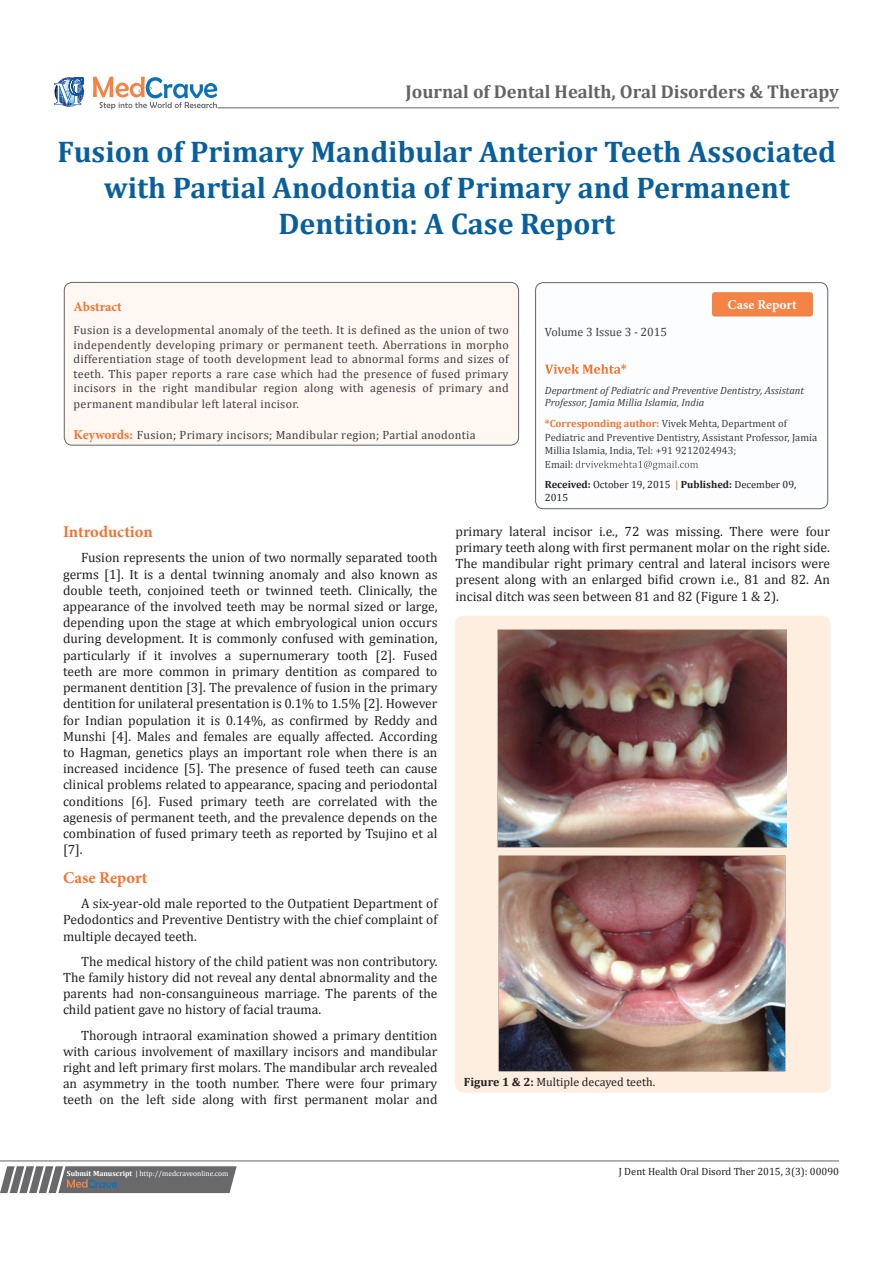
<style>
.page{position:relative;width:893px;height:1263px;background:#fff}
.page>*{position:absolute;margin:0;border:0;box-sizing:border-box;transform-origin:0 0}
.t1{font:700 30px/36px "Cambria";color:#085f9c;text-align:center}
.t2{font:700 18.6px "Cambria";color:#636366}
.List_Paragraph{font:700 16.5px "Minion Pro";color:#f37331}
.List_Paragraph-2{font:13.5px/16.2px "Cambria";color:#231f20;text-align:justify}
.t3{font:700 13.5px "Minion Pro";letter-spacing:.005em;color:#fff}
.t4{font:700 13.5px "Minion Pro";color:#f37331}
.t5{font:12px/14.4px "Cambria";letter-spacing:.025em;color:#3e3e3f;text-align:justify}
.t6{font:12px "Cambria";color:#231f20}
.t7{font:12px "Cambria";color:#3e3e3f}
.t8{font:10.5px/13.5px "Cambria";color:#3e3e3f}
.t9{font:10.5px/12.6px "Cambria";color:#231f20}
.t10{font:italic 10.5px/12.6px "Cambria";color:#3e3e3f}
.t11{font:7.5px "Cambria";color:#fff}
.s1{font-family:"Minion Pro";font-weight:700;font-size:13.5px;color:#f37331}
.s2{font-weight:700;color:#f37331}
.s3{font-weight:700}
.s4{font-weight:700;color:#f58345}
</style>
<div class="page">
<svg style="left:54px;top:77px;width:30px;height:30px"></svg>
<svg style="left:93px;top:77px;width:124px;height:32px"></svg>
<div style="left:536px;top:283px;width:292px;height:226px;background:#fbfdfe;border-radius:8px"></div>
<svg style="left:545px;top:364px;width:81px;height:10px"></svg>
<svg style="left:576px;top:460px;width:122px;height:10px"></svg>
<div style="left:535px;top:282px;width:293px;height:227px;border:1px solid #626465;border-radius:8px"></div>
<svg style="left:0;top:1166px;width:237px;height:27px;background:#78787a"></svg>
<hr style="left:0;top:1161px;width:839px;height:1px;background:#626465">
<div style="left:455px;top:616px;width:375px;height:477px;background:#feeee0;border-radius:9px"></div>
<img style="left:497px;top:629px;width:290px;height:218px">
<img style="left:498px;top:855px;width:287px;height:216px">
<hr style="left:218px;top:108px;width:621px;height:1px;background:#626465">
<div style="left:712px;top:292px;width:101px;height:25px;background:#f58345;border-radius:3px"></div>
<div style="left:64px;top:282px;width:455px;height:163px;background:#fef7f2;border-radius:8px"></div>
<div style="left:64px;top:282px;width:455px;height:164px;border:1px solid #626465;border-radius:8px"></div>
<p class="t2" style="left:405px;top:79px;width:435px">Journal of Dental Health, Oral Disorders &amp; Therapy</p>
<p class="t1" style="left:58px;top:132px;width:780px">Fusion of Primary Mandibular Anterior Teeth Associated with Partial Anodontia of Primary and Permanent<br>Dentition: A Case Report</p>
<p class="t4" style="left:74px;top:297px;width:50px">Abstract</p>
<p class="t3" style="left:728px;top:295px;width:71px">Case Report</p>
<p class="t5" style="left:74px;top:323px;width:437px">Fusion is a developmental anomaly of the teeth. It is defined as the union of two independently developing primary or permanent teeth. Aberrations in morpho differentiation stage of tooth development lead to abnormal forms and sizes of teeth. This paper reports a rare case which had the presence of fused primary incisors in the right mandibular region along with agenesis of primary and</p>
<p class="t5" style="left:74px;top:397px;width:227px">permanent mandibular left lateral incisor.</p>
<p class="t5" style="left:74px;top:427px;width:404px"><span class="s1">Keywords:</span> Fusion; Primary incisors; Mandibular region; Partial anodontia</p>
<p class="t7" style="left:545px;top:324px;width:124px">Volume 3 Issue 3 - 2015</p>
<p class="t10" style="left:545px;top:383px;width:261px">Department of Pediatric and Preventive Dentistry, Assistant<br>Professor, Jamia Millia Islamia, India</p>
<p class="t8" style="left:545px;top:417px;width:274px"><span class="s2">*Corresponding author:</span> Vivek Mehta, Department of<br>Pediatric and Preventive Dentistry, Assistant Professor, Jamia<br>Millia Islamia, India, Tel: +91 9212024943;</p>
<p class="t8" style="left:545px;top:457px;width:30px">Email:</p>
<p class="t9" style="left:545px;top:478px;width:253px"><span class="s3">Received:</span> October 19, 2015 <span class="s4">|</span> <span class="s3">Published:</span> December 09,<br>2015</p>
<p class="List_Paragraph" style="left:63px;top:520px;width:91px">Introduction</p>
<p class="List_Paragraph-2" style="left:63px;top:550px;width:376px;text-indent:18px">Fusion represents the union of two normally separated tooth germs [1]. It is a dental twinning anomaly and also known as double teeth, conjoined teeth or twinned teeth. Clinically, the appearance of the involved teeth may be normal sized or large, depending upon the stage at which embryological union occurs during development. It is commonly confused with gemination, particularly if it involves a supernumerary tooth [2]. Fused teeth are more common in primary dentition as compared to permanent dentition [3]. The prevalence of fusion in the primary dentition for unilateral presentation is 0.1% to 1.5% [2]. However for Indian population it is 0.14%, as confirmed by Reddy and Munshi [4]. Males and females are equally affected. According to Hagman, genetics plays an important role when there is an increased incidence [5]. The presence of fused teeth can cause clinical problems related to appearance, spacing and periodontal conditions [6]. Fused primary teeth are correlated with the agenesis of permanent teeth, and the prevalence depends on the combination of fused primary teeth as reported by Tsujino et al [7].</p>
<p class="List_Paragraph" style="left:63px;top:866px;width:86px">Case Report</p>
<p class="List_Paragraph-2" style="left:63px;top:895px;width:376px;text-indent:18px">A six-year-old male reported to the Outpatient Department of Pedodontics and Preventive Dentistry with the chief complaint of multiple decayed teeth.</p>
<p class="List_Paragraph-2" style="left:63px;top:953px;width:376px;text-indent:18px">The medical history of the child patient was non contributory.<br>The family history did not reveal any dental abnormality and the parents had non-consanguineous marriage. The parents of the child patient gave no history of facial trauma.</p>
<p class="List_Paragraph-2" style="left:63px;top:1027px;width:376px;text-indent:18px">Thorough intraoral examination showed a primary dentition with carious involvement of maxillary incisors and mandibular right and left primary first molars. The mandibular arch revealed an asymmetry in the tooth number. There were four primary teeth on the left side along with first permanent molar and</p>
<p class="List_Paragraph-2" style="left:455px;top:523px;width:376px">primary lateral incisor i.e., 72 was missing. There were four primary teeth along with first permanent molar on the right side.<br>The mandibular right primary central and lateral incisors were present along with an enlarged bifid crown i.e., 81 and 82. An incisal ditch was seen between 81 and 82 (Figure 1 &amp; 2).</p>
<p class="t6" style="left:464px;top:1075px;width:193px"><span class="s3">Figure 1 &amp; 2:</span> Multiple decayed teeth.</p>
<p class="t11" style="left:67px;top:1169px;width:163px"><span class="s3">Submit Manuscript</span> | http://medcraveonline.com</p>
<p class="t9" style="left:619px;top:1165px;width:222px">J Dent Health Oral Disord Ther 2015, 3(3): 00090</p>
</div>
